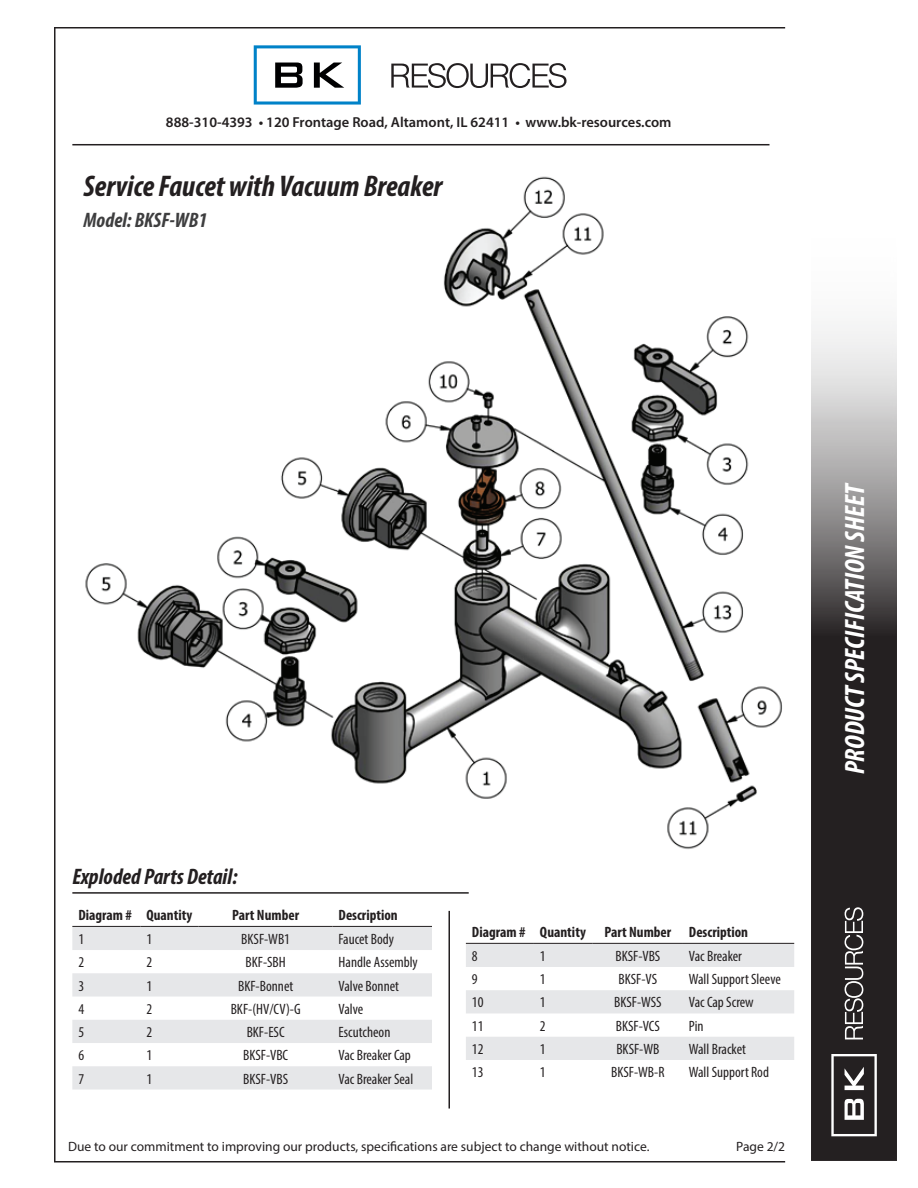
<style>
.page{position:relative;width:918px;height:1188px;background:#fff}
.page>*{position:absolute;margin:0;border:0;box-sizing:border-box;transform-origin:0 0}
.t1{font:italic 700 condensed 30px "Myriad Pro";color:#231f20}
.t2{font:italic 700 condensed 28.05px "Myriad Pro";letter-spacing:-.005em;color:#fff}
.t3{font:italic 700 condensed 22.5px "Myriad Pro";color:#231f20}
.t4{font:italic 700 condensed 21px "Myriad Pro";color:#3e3e3f}
.t5{font:condensed 15px "Myriad Pro";color:#231f20}
.t6{font:700 condensed 15px "Myriad Pro";color:#231f20}
.t7{font:600 14.55px "Myriad Pro";color:#231f20}
.t8{font:13.5px "Myriad Pro";color:#231f20}
</style>
<div class="page">
<hr style="left:54px;top:1161px;width:731px;height:1px;background:#231f20">
<hr style="left:54px;top:27px;width:731px;height:1px;background:#231f20">
<hr style="left:54px;top:27px;width:2px;height:1134px;background:#231f20">
<svg style="left:254px;top:45px;width:107px;height:60px"></svg>
<svg style="left:391px;top:63px;width:176px;height:25px"></svg>
<hr style="left:72px;top:144px;width:698px;height:1px;background:#231f20">
<svg style="left:811px;top:324px;width:86px;height:837px;background:#565354"></svg>
<svg style="left:845px;top:907px;width:18px;height:132px"></svg>
<svg style="left:831px;top:1054px;width:46px;height:82px"></svg>
<img style="left:85px;top:176px;width:697px;height:673px">
<div style="left:80px;top:768px;width:178px;height:64px;background:#fff"></div>
<div style="left:69px;top:736px;width:45px;height:64px;background:#fff"></div>
<div style="left:69px;top:163px;width:372px;height:181px;background:#fff"></div>
<hr style="left:448px;top:911px;width:2px;height:198px;background:#231f20">
<hr style="left:72px;top:892px;width:397px;height:2px;background:#231f20">
<svg style="left:72px;top:927px;width:360px;height:163px;fill:#e6e7e9"></svg>
<hr style="left:72px;top:926px;width:68px;height:1px;background:#231f20">
<hr style="left:140px;top:926px;width:59px;height:1px;background:#231f20">
<hr style="left:199px;top:926px;width:134px;height:1px;background:#231f20">
<hr style="left:333px;top:926px;width:99px;height:1px;background:#231f20">
<svg style="left:466px;top:944px;width:328px;height:116px"></svg>
<hr style="left:466px;top:943px;width:68px;height:1px;background:#231f20">
<hr style="left:534px;top:943px;width:59px;height:1px;background:#231f20">
<hr style="left:593px;top:943px;width:90px;height:1px;background:#231f20">
<hr style="left:683px;top:943px;width:111px;height:1px;background:#231f20">
<div style="left:731px;top:811px;width:72px;height:70px;background:#fff"></div>
<p class="t7" style="left:166px;top:113px;width:507px">888-310-4393 • 120 Frontage Road, Altamont, IL 62411 • www.bk-resources.com</p>
<h1 class="t1" style="left:84px;top:168px;width:360px">Service Faucet with Vacuum Breaker</h1>
<h3 class="t4" style="left:84px;top:207px;width:126px">Model: BKSF-WB1</h3>
<h3 class="t3" style="left:72px;top:863px;width:167px">Exploded Parts Detail:</h3>
<p class="t6" style="left:78px;top:906px;width:116px">Diagram # Quantity</p>
<p class="t6" style="left:232px;top:906px;width:68px">Part Number</p>
<p class="t6" style="left:339px;top:906px;width:61px">Description</p>
<p class="t5" style="left:78px;top:930px;width:7px">1</p>
<p class="t5" style="left:146px;top:930px;width:7px">1</p>
<p class="t5" style="left:241px;top:930px;width:50px">BKSF-WB1</p>
<p class="t5" style="left:339px;top:930px;width:57px">Faucet Body</p>
<p class="t5" style="left:78px;top:953px;width:7px">2</p>
<p class="t5" style="left:146px;top:953px;width:7px">2</p>
<p class="t5" style="left:246px;top:953px;width:42px">BKF-SBH</p>
<p class="t5" style="left:339px;top:953px;width:81px">Handle Assembly</p>
<p class="t5" style="left:78px;top:977px;width:7px">3</p>
<p class="t5" style="left:146px;top:977px;width:7px">1</p>
<p class="t5" style="left:238px;top:977px;width:57px">BKF-Bonnet</p>
<p class="t5" style="left:339px;top:977px;width:62px">Valve Bonnet</p>
<p class="t5" style="left:78px;top:1000px;width:7px">4</p>
<p class="t5" style="left:146px;top:1000px;width:7px">2</p>
<p class="t5" style="left:231px;top:1000px;width:71px">BKF-(HV/CV)-G</p>
<p class="t5" style="left:339px;top:1000px;width:26px">Valve</p>
<p class="t5" style="left:78px;top:1023px;width:7px">5</p>
<p class="t5" style="left:146px;top:1023px;width:7px">2</p>
<p class="t5" style="left:247px;top:1023px;width:39px">BKF-ESC</p>
<p class="t5" style="left:339px;top:1023px;width:53px">Escutcheon</p>
<p class="t5" style="left:78px;top:1046px;width:7px">6</p>
<p class="t5" style="left:146px;top:1046px;width:7px">1</p>
<p class="t5" style="left:243px;top:1046px;width:47px">BKSF-VBC</p>
<p class="t5" style="left:339px;top:1046px;width:74px">Vac Breaker Cap</p>
<p class="t5" style="left:78px;top:1070px;width:7px">7</p>
<p class="t5" style="left:146px;top:1070px;width:7px">1</p>
<p class="t5" style="left:243px;top:1070px;width:46px">BKSF-VBS</p>
<p class="t5" style="left:339px;top:1070px;width:76px">Vac Breaker Seal</p>
<p class="t6" style="left:472px;top:923px;width:278px">Diagram # Quantity Part Number Description</p>
<p class="t5" style="left:472px;top:947px;width:7px">8</p>
<p class="t5" style="left:540px;top:947px;width:7px">1</p>
<p class="t5" style="left:615px;top:947px;width:46px">BKSF-VBS</p>
<p class="t5" style="left:689px;top:947px;width:55px">Vac Breaker</p>
<p class="t5" style="left:472px;top:970px;width:7px">9</p>
<p class="t5" style="left:540px;top:970px;width:7px">1</p>
<p class="t5" style="left:619px;top:970px;width:40px">BKSF-VS</p>
<p class="t5" style="left:689px;top:970px;width:93px">Wall Support Sleeve</p>
<p class="t5" style="left:472px;top:993px;width:13px">10</p>
<p class="t5" style="left:540px;top:993px;width:7px">1</p>
<p class="t5" style="left:614px;top:993px;width:49px">BKSF-WSS</p>
<p class="t5" style="left:689px;top:993px;width:66px">Vac Cap Screw</p>
<p class="t5" style="left:472px;top:1017px;width:13px">11</p>
<p class="t5" style="left:540px;top:1017px;width:7px">2</p>
<p class="t5" style="left:616px;top:1017px;width:46px">BKSF-VCS</p>
<p class="t5" style="left:689px;top:1017px;width:16px">Pin</p>
<p class="t5" style="left:472px;top:1040px;width:13px">12</p>
<p class="t5" style="left:540px;top:1040px;width:7px">1</p>
<p class="t5" style="left:616px;top:1040px;width:44px">BKSF-WB</p>
<p class="t5" style="left:689px;top:1040px;width:59px">Wall Bracket</p>
<p class="t5" style="left:472px;top:1063px;width:13px">13</p>
<p class="t5" style="left:540px;top:1063px;width:7px">1</p>
<p class="t5" style="left:611px;top:1063px;width:55px">BKSF-WB-R</p>
<p class="t5" style="left:689px;top:1063px;width:82px">Wall Support Rod</p>
<p class="t8" style="left:68px;top:1138px;width:583px">Due to our commitment to improving our products, specifications are subject to change without notice.</p>
<p class="t8" style="left:736px;top:1138px;width:50px">Page 2/2</p>
<h2 class="t2" style="left:837px;top:774px;width:293px;rotate:-90deg">PRODUCT SPECIFICATION SHEET</h2>
</div>
